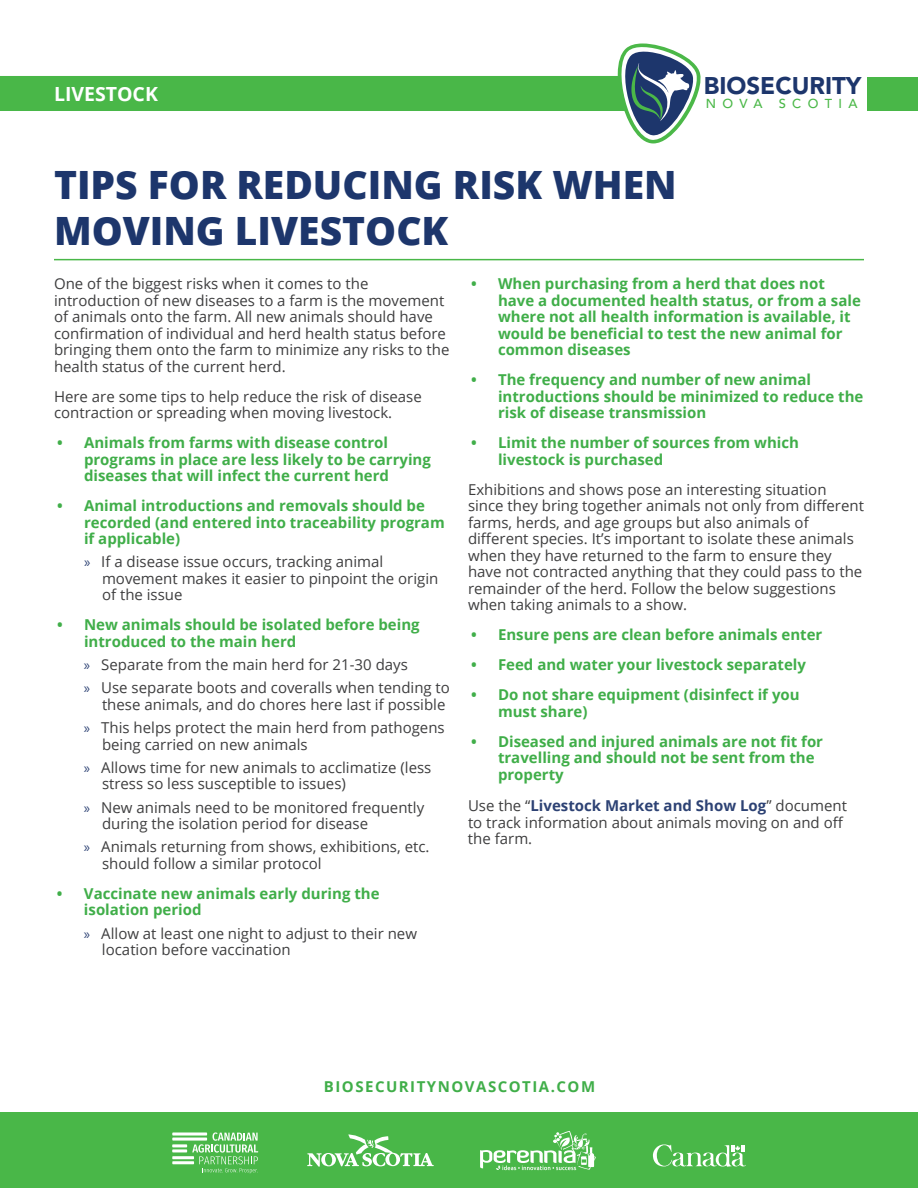
<style>
.page{position:relative;width:918px;height:1188px;background:#fff}
.page>*{position:absolute;margin:0;border:0;box-sizing:border-box;transform-origin:0 0}
.t1{font:800 39px/46.8px "Open Sans";color:#1d366c}
.t2{font:900 24px "Avenir";color:#1d366c}
.t3{font:700 19.5px "Open Sans";color:#fff}
.t4{font:15px/16.5px "Open Sans";color:#3e3e3f}
.t5{font:700 15px/16.5px "Open Sans";color:#40ae49}
.t6{font:700 15px "Open Sans";letter-spacing:.1em;color:#40ae49}
.t7{font:500 12.9px "Avenir";letter-spacing:.49em;color:#4bb848}
.s1{font-family:"Myriad Pro";color:#2d4274}
.s2{font-weight:700;color:#2d4274}
</style>
<div class="page">
<svg style="left:0;top:44px;width:701px;height:99px"></svg>
<div style="left:867px;top:77px;width:51px;height:33px;background:#49b748"></div>
<div style="left:0;top:1112px;width:918px;height:76px;background:#49b748"></div>
<svg style="left:307px;top:1134px;width:127px;height:33px"></svg>
<svg style="left:653px;top:1144px;width:93px;height:23px"></svg>
<svg style="left:480px;top:1131px;width:116px;height:40px"></svg>
<hr style="left:172px;top:1161px;width:22px;height:3px;background:#fff">
<hr style="left:172px;top:1156px;width:22px;height:3px;background:#fff">
<hr style="left:172px;top:1138px;width:35px;height:3px;background:#fff">
<svg style="left:172px;top:1132px;width:35px;height:4px"></svg>
<hr style="left:172px;top:1149px;width:15px;height:3px;background:#fff">
<hr style="left:172px;top:1144px;width:15px;height:3px;background:#fff">
<svg style="left:192px;top:1132px;width:66px;height:42px"></svg>
<hr style="left:54px;top:259px;width:810px;height:1px;background:#49b748">
<h3 class="t3" style="left:54px;top:80px;width:105px">LIVESTOCK</h3>
<h1 class="t1" style="left:54px;top:159px;width:624px">TIPS FOR REDUCING RISK WHEN<br>MOVING LIVESTOCK</h1>
<h2 class="t2" style="left:704px;top:65px;width:159px">BIOSECURITY</h2>
<p class="t7" style="left:706px;top:92px;width:58px">NOVA</p>
<p class="t7" style="left:779px;top:92px;width:80px">SCOTIA</p>
<p class="t4" style="left:54px;top:275px;width:397px">One of the biggest risks when it comes to the introduction of new diseases to a farm is the movement of animals onto the farm. All new animals should have confirmation of individual and herd health status before bringing them onto the farm to minimize any risks to the health status of the current herd.</p>
<p class="t4" style="left:54px;top:387px;width:369px">Here are some tips to help reduce the risk of disease contraction or spreading when moving livestock.</p>
<p class="t5" style="left:84px;top:434px;width:348px;text-indent:-27px">• Animals from farms with disease control programs in place are less likely to be carrying diseases that will infect the current herd</p>
<p class="t5" style="left:84px;top:497px;width:362px;text-indent:-27px">• Animal introductions and removals should be recorded (and entered into traceability program if applicable)</p>
<p class="t4" style="left:102px;top:553px;width:338px;text-indent:-18px"><span class="s1">»</span> If a disease issue occurs, tracking animal movement makes it easier to pinpoint the origin of the issue</p>
<p class="t5" style="left:84px;top:616px;width:337px;text-indent:-27px">• New animals should be isolated before being introduced to the main herd</p>
<p class="t4" style="left:84px;top:653px;width:368px;line-height:23.2px"><span class="s1">»</span> Separate from the main herd for 21-30 days<br><span class="s1">»</span> Use separate boots and coveralls when tending to</p>
<p class="t4" style="left:84px;top:692px;width:363px;line-height:23.2px;text-align:right">these animals, and do chores here last if possible<br><span class="s1">»</span> This helps protect the main herd from pathogens</p>
<p class="t4" style="left:84px;top:732px;width:349px;line-height:23.2px;text-indent:18px">being carried on new animals<br><span class="s1">»</span> Allows time for new animals to acclimatize (less</p>
<p class="t4" style="left:84px;top:772px;width:342px;line-height:23.2px;text-indent:18px">stress so less susceptible to issues)<br><span class="s1">»</span> New animals need to be monitored frequently</p>
<p class="t4" style="left:84px;top:812px;width:347px;line-height:23.2px;text-indent:18px">during the isolation period for disease<br><span class="s1">»</span> Animals returning from shows, exhibitions, etc.</p>
<p class="t4" style="left:102px;top:855px;width:221px">should follow a similar protocol</p>
<p class="t5" style="left:84px;top:885px;width:297px;text-indent:-27px">• Vaccinate new animals early during the isolation period</p>
<p class="t4" style="left:102px;top:924px;width:317px;text-indent:-18px"><span class="s1">»</span> Allow at least one night to adjust to their new location before vaccination</p>
<p class="t5" style="left:498px;top:275px;width:364px;text-indent:-27px">• When purchasing from a herd that does not have a documented health status, or from a sale where not all health information is available, it would be beneficial to test the new animal for common diseases</p>
<p class="t5" style="left:498px;top:371px;width:367px;text-indent:-27px">• The frequency and number of new animal introductions should be minimized to reduce the risk of disease transmission</p>
<p class="t5" style="left:498px;top:434px;width:303px;text-indent:-27px">• Limit the number of sources from which livestock is purchased</p>
<p class="t4" style="left:468px;top:480px;width:398px">Exhibitions and shows pose an interesting situation since they bring together animals not only from different farms, herds, and age groups but also animals of different species. It’s important to isolate these animals when they have returned to the farm to ensure they have not contracted anything that they could pass to the remainder of the herd. Follow the below suggestions when taking animals to a show.</p>
<p class="t5" style="left:471px;top:626px;width:353px">• Ensure pens are clean before animals enter</p>
<p class="t5" style="left:471px;top:656px;width:336px">• Feed and water your livestock separately</p>
<p class="t5" style="left:498px;top:686px;width:303px;text-indent:-27px">• Do not share equipment (disinfect if you must share)</p>
<p class="t5" style="left:498px;top:732px;width:327px;text-indent:-27px">• Diseased and injured animals are not fit for travelling and should not be sent from the property</p>
<p class="t4" style="left:468px;top:797px;width:380px">Use the “<span class="s2">Livestock Market and Show Log</span>” document to track information about animals moving on and off the farm.</p>
<p class="t6" style="left:324px;top:1076px;width:273px">BIOSECURITYNOVASCOTIA.COM</p>
</div>
